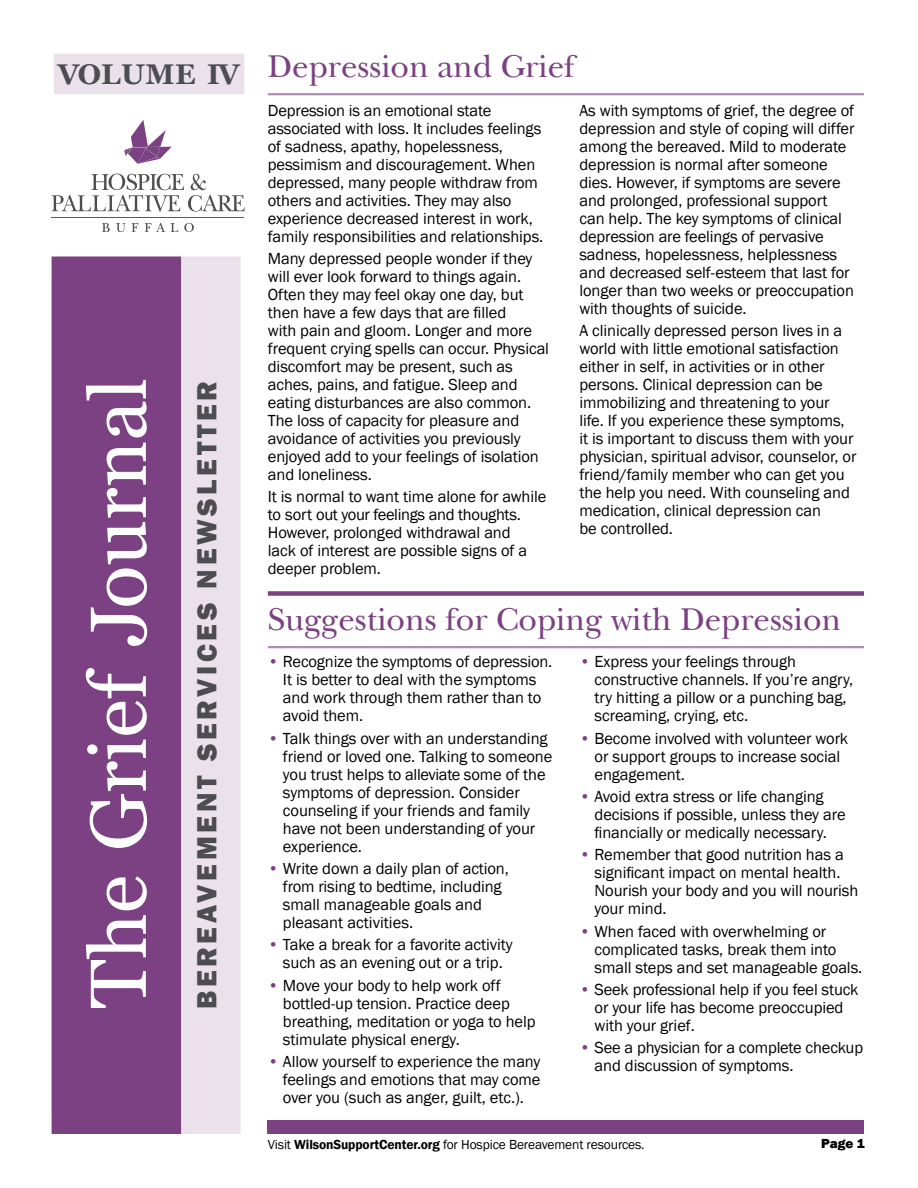
<style>
.page{position:relative;width:918px;height:1188px;background:#fff}
.page>*{position:absolute;margin:0;border:0;box-sizing:border-box;transform-origin:0 0}
.t1{font:79.35px "Georgia";color:#fff}
.t2{font:33px "New Baskerville";color:#7c4182}
.t3{font:800 28.5px "Franklin Gothic";letter-spacing:.13em;color:#4d4d4f}
.t4{font:700 28.5px "Georgia";letter-spacing:.01em;color:#4d4d4f}
.t5{font:16.5px/18px "Franklin Gothic";letter-spacing:-.005em;color:#000}
.t6{font:13.5px "Franklin Gothic";letter-spacing:-.01em;color:#000}
.t7{font:800 13.5px "Franklin Gothic";color:#000}
.s1{color:#7c4182}
.s2{font-weight:600}
</style>
<div class="page">
<div style="left:268px;top:1120px;width:596px;height:14px;background:#7c4182"></div>
<hr style="left:268px;top:93px;width:596px;height:2px;background:#b08db4">
<div style="left:268px;top:591px;width:596px;height:5px;background:#7c4182"></div>
<hr style="left:268px;top:646px;width:596px;height:2px;background:#b08db4">
<div style="left:54px;top:54px;width:190px;height:40px;background:#eae1eb"></div>
<svg style="left:52px;top:174px;width:193px;height:38px"></svg>
<svg style="left:102px;top:223px;width:92px;height:9px"></svg>
<hr style="left:52px;top:217px;width:192px;height:1px;background:#7c4182">
<svg style="left:125px;top:120px;width:47px;height:44px"></svg>
<div style="left:52px;top:256px;width:129px;height:878px;background:#7c4182"></div>
<div style="left:181px;top:256px;width:60px;height:878px;background:#eae1eb;border:2px solid #eae1eb"></div>
<p class="t4" style="left:58px;top:56px;width:184px">VOLUME IV</p>
<p class="t1" style="left:70px;top:1009px;width:632px;rotate:-90deg">The Grief Journal</p>
<p class="t3" style="left:189px;top:1009px;width:630px;rotate:-90deg">BEREAVEMENT SERVICES NEWSLETTER</p>
<p class="t2" style="left:268px;top:47px;width:308px">Depression and Grief</p>
<p class="t5" style="left:268px;top:102px;width:277px">Depression is an emotional state associated with loss. It includes feelings of sadness, apathy, hopelessness, pessimism and discouragement. When depressed, many people withdraw from others and activities. They may also experience decreased interest in work, family responsibilities and relationships.</p>
<p class="t5" style="left:268px;top:250px;width:283px">Many depressed people wonder if they will ever look forward to things again.<br>Often they may feel okay one day, but then have a few days that are filled<br>with pain and gloom. Longer and more frequent crying spells can occur. Physical discomfort may be present, such as aches, pains, and fatigue. Sleep and eating disturbances are also common.<br>The loss of capacity for pleasure and avoidance of activities you previously enjoyed add to your feelings of isolation and loneliness.</p>
<p class="t5" style="left:268px;top:488px;width:280px">It is normal to want time alone for awhile to sort out your feelings and thoughts.<br>However, prolonged withdrawal and<br>lack of interest are possible signs of a deeper problem.</p>
<p class="t5" style="left:579px;top:102px;width:277px">As with symptoms of grief, the degree of depression and style of coping will differ among the bereaved. Mild to moderate depression is normal after someone dies. However, if symptoms are severe and prolonged, professional support can help. The key symptoms of clinical depression are feelings of pervasive sadness, hopelessness, helplessness and decreased self-esteem that last for longer than two weeks or preoccupation with thoughts of suicide.</p>
<p class="t5" style="left:579px;top:322px;width:279px">A clinically depressed person lives in a world with little emotional satisfaction either in self, in activities or in other persons. Clinical depression can be immobilizing and threatening to your life. If you experience these symptoms, it is important to discuss them with your physician, spiritual advisor, counselor, or friend/family member who can get you the help you need. With counseling and medication, clinical depression can<br>be controlled.</p>
<p class="t2" style="left:268px;top:600px;width:575px">Suggestions for Coping with Depression</p>
<p class="t5" style="left:283px;top:653px;width:271px;text-indent:-15px"><span class="s1">•</span> Recognize the symptoms of depression.<br>It is better to deal with the symptoms and work through them rather than to avoid them.</p>
<p class="t5" style="left:283px;top:729px;width:271px;text-indent:-15px"><span class="s1">•</span> Talk things over with an understanding friend or loved one. Talking to someone you trust helps to alleviate some of the symptoms of depression. Consider counseling if your friends and family have not been understanding of your experience.</p>
<p class="t5" style="left:283px;top:860px;width:227px;text-indent:-15px"><span class="s1">•</span> Write down a daily plan of action, from rising to bedtime, including small manageable goals and pleasant activities.</p>
<p class="t5" style="left:268px;top:936px;width:246px;text-align:center"><span class="s1">•</span> Take a break for a favorite activity such as an evening out or a trip.</p>
<p class="t5" style="left:283px;top:976px;width:254px;text-indent:-15px"><span class="s1">•</span> Move your body to help work off bottled-up tension. Practice deep breathing, meditation or yoga to help stimulate physical energy.</p>
<p class="t5" style="left:283px;top:1053px;width:259px;text-align:justify;text-indent:-15px"><span class="s1">•</span> Allow yourself to experience the many feelings and emotions that may come over you (such as anger, guilt, etc.).</p>
<p class="t5" style="left:595px;top:653px;width:260px;text-indent:-15px"><span class="s1">•</span> Express your feelings through constructive channels. If you’re angry, try hitting a pillow or a punching bag, screaming, crying, etc.</p>
<p class="t5" style="left:595px;top:729px;width:255px;text-indent:-15px"><span class="s1">•</span> Become involved with volunteer work or support groups to increase social engagement.</p>
<p class="t5" style="left:595px;top:788px;width:253px;text-indent:-15px"><span class="s1">•</span> Avoid extra stress or life changing decisions if possible, unless they are financially or medically necessary.</p>
<p class="t5" style="left:595px;top:846px;width:265px;text-indent:-15px"><span class="s1">•</span> Remember that good nutrition has a significant impact on mental health.<br>Nourish your body and you will nourish your mind.</p>
<p class="t5" style="left:595px;top:922px;width:269px;text-indent:-15px"><span class="s1">•</span> When faced with overwhelming or complicated tasks, break them into small steps and set manageable goals.</p>
<p class="t5" style="left:595px;top:981px;width:266px;text-indent:-15px"><span class="s1">•</span> Seek professional help if you feel stuck or your life has become preoccupied with your grief.</p>
<p class="t5" style="left:595px;top:1039px;width:270px;text-indent:-15px"><span class="s1">•</span> See a physician for a complete checkup and discussion of symptoms.</p>
<p class="t6" style="left:268px;top:1136px;width:378px">Visit <span class="s2">WilsonSupportCenter.org</span> for Hospice Bereavement resources.</p>
<p class="t7" style="left:821px;top:1134px;width:45px">Page 1</p>
</div>
